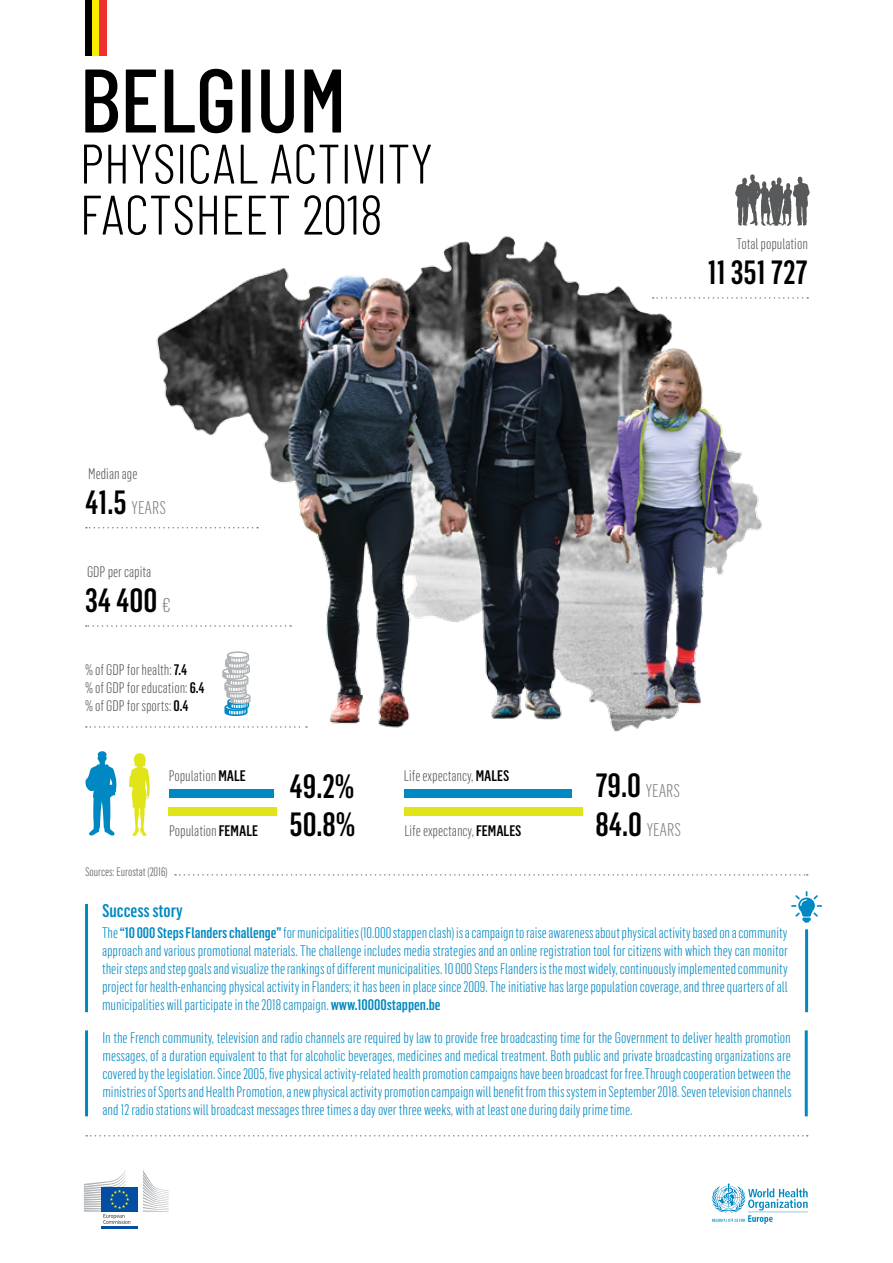
<style>
.page{position:relative;width:893px;height:1263px;background:#fff}
.page>*{position:absolute;margin:0;border:0;box-sizing:border-box;transform-origin:0 0}
.t1{font:500 90px "Barlow Condensed";color:#000}
.t2{font:300 55.5px/51px "Barlow Condensed";color:#000}
.t3{font:500 33px "Flama Condensed";color:#000}
.t4{font:300 18px/38.7px "Flama Condensed";color:#808285}
.t5{font:500 18px "Flama Condensed";color:#0088c2}
.t6{font:300 15px/18px "Flama Condensed";color:#0088c2;text-align:justify}
.t7{font:300 15px/18px "Flama Condensed";color:#58595b}
.t8{font:300 12px "Flama Condensed";color:#58595b}
.s1{font-weight:500;font-size:33px;color:#000}
.s2{font-weight:300;font-size:19.5px;color:#808285}
.s3{font-weight:500;color:#000}
.s4{font-weight:500}
</style>
<div class="page">
<hr style="left:101px;top:1227px;width:37px;height:2px;background:#034ea2">
<svg style="left:84px;top:1170px;width:85px;height:54px"></svg>
<svg style="left:712px;top:1183px;width:96px;height:41px"></svg>
<svg style="left:86px;top:1135px;width:722px;height:1px"></svg>
<div style="left:85px;top:0;width:7px;height:55px;background:#000"></div>
<div style="left:92px;top:0;width:7px;height:55px;background:#f9ec00"></div>
<div style="left:99px;top:0;width:7px;height:55px;background:#ee312f"></div>
<hr style="left:85px;top:904px;width:3px;height:108px;background:#0088c2">
<hr style="left:805px;top:929px;width:3px;height:83px;background:#0088c2">
<svg style="left:791px;top:891px;width:31px;height:32px"></svg>
<hr style="left:85px;top:1030px;width:3px;height:86px;background:#0088c2">
<hr style="left:805px;top:1030px;width:3px;height:86px;background:#0088c2">
<img style="left:126px;top:236px;width:636px;height:497px">
<svg style="left:653px;top:297px;width:155px;height:2px"></svg>
<svg style="left:735px;top:174px;width:75px;height:52px"></svg>
<svg style="left:175px;top:874px;width:633px;height:2px"></svg>
<svg style="left:222px;top:651px;width:29px;height:65px"></svg>
<svg style="left:86px;top:625px;width:205px;height:2px"></svg>
<svg style="left:86px;top:726px;width:221px;height:2px"></svg>
<svg style="left:86px;top:527px;width:172px;height:1px"></svg>
<div style="left:169px;top:789px;width:104px;height:9px;background:#0088c2"></div>
<div style="left:169px;top:807px;width:108px;height:8px;background:#e2e41a"></div>
<svg style="left:85px;top:751px;width:32px;height:85px"></svg>
<svg style="left:129px;top:753px;width:21px;height:83px"></svg>
<div style="left:404px;top:789px;width:168px;height:9px;background:#0088c2"></div>
<div style="left:404px;top:807px;width:179px;height:8px;background:#e2e41a"></div>
<h1 class="t1" style="left:80px;top:44px;width:268px">BELGIUM</h1>
<h2 class="t2" style="left:80px;top:137px;width:355px">PHYSICAL ACTIVITY<br>FACTSHEET 2018</h2>
<p class="t7" style="left:88px;top:464px;width:51px">Median age</p>
<p class="t4" style="left:85px;top:488px;width:82px"><span class="s1">41.5</span> YEARS</p>
<p class="t7" style="left:87px;top:562px;width:66px">GDP per capita</p>
<h3 class="t3" style="left:85px;top:580px;width:87px">34 400 <span class="s2">€</span></h3>
<p class="t7" style="left:85px;top:660px;width:121px">% of GDP for health: <span class="s3">7.4<br></span>% of GDP for education: <span class="s3">6.4 </span>% of GDP for sports: <span class="s3">0.4</span></p>
<p class="t7" style="left:169px;top:766px;width:79px">Population <span class="s3">MALE</span></p>
<h3 class="t3" style="left:289px;top:765px;width:67px">49.2%</h3>
<p class="t7" style="left:169px;top:821px;width:188px">Population <span class="s3">FEMALE</span> <span class="s1">50.8%</span></p>
<p class="t8" style="left:85px;top:864px;width:84px">Sources: Eurostat (2016)</p>
<p class="t7" style="left:404px;top:766px;width:107px">Life expectancy, <span class="s3">MALES</span></p>
<p class="t7" style="left:404px;top:821px;width:119px">Life expectancy, <span class="s3">FEMALES</span></p>
<p class="t7" style="left:736px;top:234px;width:73px">Total population</p>
<h3 class="t3" style="left:708px;top:252px;width:102px">11 351 727</h3>
<p class="t4" style="left:595px;top:771px;width:87px"><span class="s1">79.0</span> YEARS<br><span class="s1">84.0</span> YEARS</p>
<p class="t5" style="left:102px;top:899px;width:82px">Success story</p>
<p class="t6" style="left:102px;top:923px;width:687px">The <span class="s4">“10 000 Steps Flanders challenge”</span> for municipalities (10.000 stappen clash) is a campaign to raise awareness about physical activity based on a community approach and various promotional materials. The challenge includes media strategies and an online registration tool for citizens with which they can monitor their steps and step goals and visualize the rankings of different municipalities. 10 000 Steps Flanders is the most widely, continuously implemented community project for health-enhancing physical activity in Flanders; it has been in place since 2009. The initiative has large population coverage, and three quarters of all municipalities will participate in the 2018 campaign. <span class="s4">www.10000stappen.be</span></p>
<p class="t6" style="left:102px;top:1028px;width:691px">In the French community, television and radio channels are required by law to provide free broadcasting time for the Government to deliver health promotion messages, of a duration equivalent to that for alcoholic beverages, medicines and medical treatment. Both public and private broadcasting organizations are covered by the legislation. Since 2005, five physical activity-related health promotion campaigns have been broadcast for free.Through cooperation between the ministries of Sports and Health Promotion, a new physical activity promotion campaign will benefit from this system in September 2018. Seven television channels and 12 radio stations will broadcast messages three times a day over three weeks, with at least one during daily prime time.</p>
</div>
